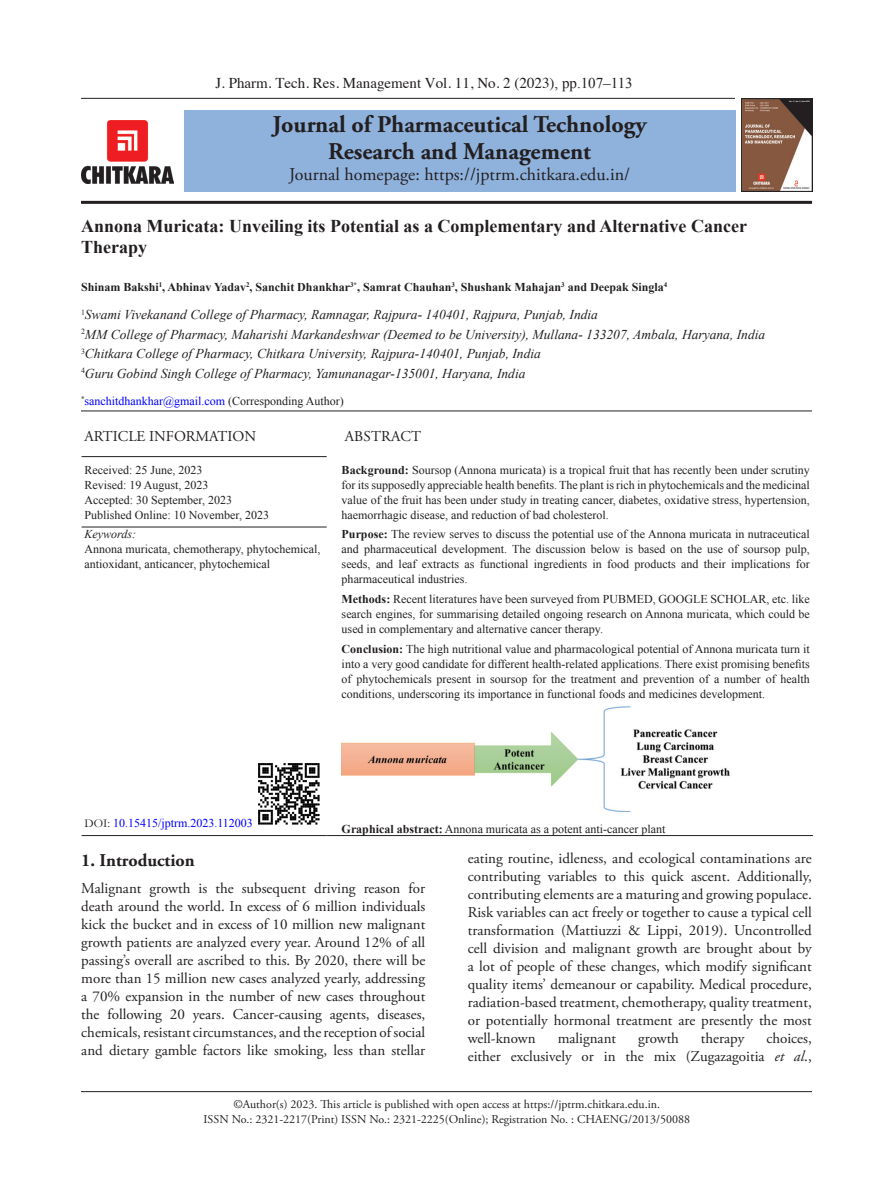
<style>
.page{position:relative;width:893px;height:1191px;background:#fff}
.page>*{position:absolute;margin:0;border:0;box-sizing:border-box;transform-origin:0 0}
.t1{font:700 24px/27px "Adobe Garamond Pro";color:#231f20;text-align:center}
.CT{font:700 18px/21px "Times New Roman";color:#231f20}
.t2{font:18px "Adobe Garamond Pro";color:#231f20}
.t3{font:700 18px "Adobe Garamond Pro";color:#231f20}
.TX{font:15px/18px "Adobe Garamond Pro";color:#231f20;text-align:justify}
.doi{font:15px "Times";color:#231f20}
.abstract_title{font:15px "Adobe Garamond Pro";letter-spacing:.015em;color:#231f20}
.Address{font:italic 13.5px "Times New Roman";color:#231f20}
.abstract{font:12px/15px "Times New Roman";color:#231f20;text-align:justify}
.Author{font:700 12px "Times New Roman";color:#231f20}
.Keyword{font:12px/15px "Times New Roman";color:#231f20}
.Footer_txt{font:12px "Adobe Garamond Pro";color:#231f20}
.doi-2{font:12px "Adobe Garamond Pro";color:#231f20}
.date{font:12px/15px "Times New Roman";color:#231f20}
.email{font:12px "Times New Roman";color:#00f}
.pub-online{font:12px "Times New Roman";color:#231f20}
.Footer_txt-2{font:12px "Times New Roman";color:#00f}
.t4{font:700 1.8px "Arial";color:#fff}
.s1{font-family:"Times New Roman"}
.s2{color:#231f20}
.s3{font-weight:700}
.s4{font-style:italic}
.s5{font-family:"Garamond";color:#231f20}
</style>
<div class="page">
<hr style="left:81px;top:201px;width:731px;height:3px;background:#231f20">
<div style="left:184px;top:110px;width:551px;height:81px;background:#8fb2dd"></div>
<img style="left:742px;top:98px;width:70px;height:93px">
<hr style="left:81px;top:1091px;width:731px;height:1px;background:#231f20">
<hr style="left:81px;top:98px;width:654px;height:1px;background:#231f20">
<img style="left:81px;top:121px;width:93px;height:63px">
<hr style="left:81px;top:410px;width:731px;height:1px;background:#231f20">
<hr style="left:82px;top:456px;width:245px;height:1px;background:#231f20">
<hr style="left:82px;top:526px;width:245px;height:1px;background:#231f20">
<hr style="left:327px;top:835px;width:486px;height:1px;background:#231f20">
<hr style="left:82px;top:835px;width:245px;height:1px;background:#231f20">
<img style="left:342px;top:706px;width:387px;height:105px">
<img style="left:258px;top:763px;width:62px;height:62px">
<p class="doi" style="left:215px;top:69px;width:419px">J. Pharm. Tech. Res. Management Vol. 11, No. 2 (2023)<span class="s1">, pp.107–113</span></p>
<h1 class="t1" style="left:273px;top:112px;width:375px">Journal of Pharmaceutical Technology<br>Research and Management</h1>
<h2 class="t2" style="left:289px;top:164px;width:342px">Journal homepage: https://jptrm.chitkara.edu.in/</h2>
<p class="t4" style="left:789px;top:100px;width:22px">Vol. 11 | No. 2 | Nov 2023</p>
<p class="CT" style="left:81px;top:215px;width:667px">Annona Muricata: Unveiling its Potential as a Complementary and Alternative Cancer<br>Therapy</p>
<p class="Author" style="left:81px;top:278px;width:588px">Shinam Bakshi<sup>1</sup>, Abhinav Yadav<sup>2</sup>, Sanchit Dhankhar<sup>3*</sup>, Samrat Chauhan<sup>3</sup>, Shushank Mahajan<sup>3</sup> and Deepak Singla<sup>4</sup></p>
<p class="Address" style="left:81px;top:305px;width:519px"><sup>1</sup>Swami Vivekanand College of Pharmacy, Ramnagar, Rajpura- 140401, Rajpura, Punjab, India</p>
<p class="Address" style="left:81px;top:325px;width:686px"><sup>2</sup>MM College of Pharmacy, Maharishi Markandeshwar (Deemed to be University), Mullana- 133207, Ambala, Haryana, India</p>
<p class="Address" style="left:81px;top:344px;width:461px"><sup>3</sup>Chitkara College of Pharmacy, Chitkara University, Rajpura-140401, Punjab, India</p>
<p class="Address" style="left:81px;top:364px;width:446px"><sup>4</sup>Guru Gobind Singh College of Pharmacy, Yamunanagar-135001, Haryana, India</p>
<p class="email" style="left:81px;top:392px;width:264px"><sup>*</sup>sanchitdhankhar@gmail.com <span class="s2">(Corresponding Author)</span></p>
<h4 class="TX" style="left:85px;top:428px;width:173px">ARTICLE INFORMATION</h4>
<p class="abstract_title" style="left:345px;top:427px;width:78px">ABSTRACT</p>
<p class="date" style="left:85px;top:462px;width:149px">Received: 25 June, 2023<br>Revised: 19 August, 2023<br>Accepted: 30 September, 2023</p>
<p class="pub-online" style="left:85px;top:507px;width:186px">Published Online: 10 November, 2023</p>
<p class="abstract" style="left:342px;top:462px;width:470px"><span class="s3">Background:</span> Soursop (Annona muricata) is a tropical fruit that has recently been under scrutiny for its supposedly appreciable health benefits. The plant is rich in phytochemicals and the medicinal value of the fruit has been under study in treating cancer, diabetes, oxidative stress, hypertension, haemorrhagic disease, and reduction of bad cholesterol.</p>
<p class="abstract" style="left:342px;top:527px;width:470px"><span class="s3">Purpose:</span> The review serves to discuss the potential use of the Annona muricata in nutraceutical and pharmaceutical development. The discussion below is based on the use of soursop pulp, seeds, and leaf extracts as functional ingredients in food products and their implications for pharmaceutical industries.</p>
<p class="abstract" style="left:342px;top:591px;width:470px"><span class="s3">Methods:</span> Recent literatures have been surveyed from PUBMED, GOOGLE SCHOLAR, etc. like search engines, for summarising detailed ongoing research on Annona muricata, which could be used in complementary and alternative cancer therapy.</p>
<p class="abstract" style="left:342px;top:641px;width:470px"><span class="s3">Conclusion:</span> The high nutritional value and pharmacological potential of Annona muricata turn it into a very good candidate for different health-related applications. There exist promising benefits of phytochemicals present in soursop for the treatment and prevention of a number of health conditions, underscoring its importance in functional foods and medicines development.</p>
<p class="Keyword" style="left:85px;top:526px;width:237px"><span class="s4">Keywords:<br></span>Annona muricata, chemotherapy, phytochemical, antioxidant, anticancer, phytochemical</p>
<p class="Footer_txt-2" style="left:85px;top:814px;width:170px"><span class="s5">DOI:</span> 10.15415/jptrm.2023.112003</p>
<p class="abstract" style="left:342px;top:821px;width:325px"><span class="s3">Graphical abstract:</span> Annona muricata as a potent anti-cancer plant</p>
<h1 class="t3" style="left:81px;top:849px;width:115px">1. Introduction</h1>
<p class="TX" style="left:81px;top:879px;width:345px">Malignant growth is the subsequent driving reason for death around the world. In excess of 6 million individuals kick the bucket and in excess of 10 million new malignant growth patients are analyzed every year. Around 12% of all passing’s overall are ascribed to this. By 2020, there will be more than 15 million new cases analyzed yearly, addressing a 70% expansion in the number of new cases throughout the following 20 years. Cancer-causing agents, diseases, chemicals, resistant circumstances, and the reception of social and dietary gamble factors like smoking, less than stellar</p>
<p class="TX" style="left:468px;top:850px;width:345px">eating routine, idleness, and ecological contaminations are contributing variables to this quick ascent. Additionally, contributing elements are a maturing and growing populace.<br>Risk variables can act freely or together to cause a typical cell transformation (Mattiuzzi &amp; Lippi, 2019). Uncontrolled cell division and malignant growth are brought about by a lot of people of these changes, which modify significant quality items’ demeanour or capability. Medical procedure, radiation-based treatment, chemotherapy, quality treatment, or potentially hormonal treatment are presently the most well-known</p>
<p class="TX" style="left:468px;top:1030px;width:345px;text-align:right">choices,<br>either exclusively or in the mix (Zugazagoitia <span class="s4">et al</span>.,</p>
<p class="TX" style="left:558px;top:1030px;width:60px">malignant</p>
<p class="TX" style="left:638px;top:1030px;width:42px">growth</p>
<p class="TX" style="left:701px;top:1030px;width:45px">therapy</p>
<p class="Footer_txt" style="left:233px;top:1097px;width:428px">©Author(s) 2023. This article is published with open access at https://jptrm.chitkara.edu.in.</p>
<p class="doi-2" style="left:204px;top:1112px;width:488px">ISSN No.: 2321-2217(Print) ISSN No.: 2321-2225(Online); Registration No. : CHAENG/2013/50088</p>
</div>
